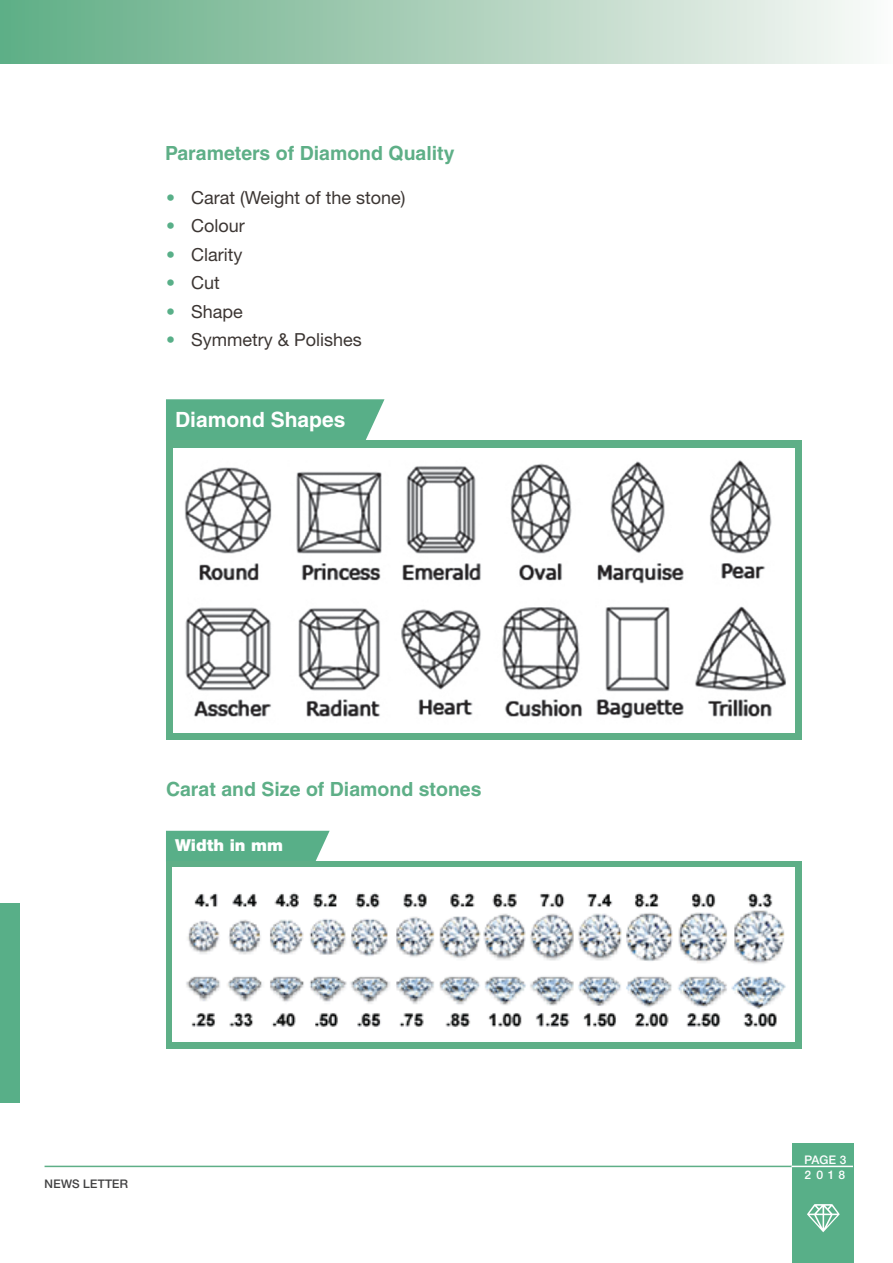
<style>
.page{position:relative;width:893px;height:1263px;background:#fff}
.page>*{position:absolute;margin:0;border:0;box-sizing:border-box;transform-origin:0 0}
.t1{font:700 21px "Helvetica";color:#fff}
.t2{font:700 19.5px "Helvetica";color:#5eaf87}
.t3{font:18px "Helvetica Neue";color:#3c3633}
.t4{font:900 16.5px "Helvetica Neue";color:#fff}
.t5{font:500 12px "Neue Helvetica BQ";letter-spacing:.02em;color:#414142}
.t6{font:500 12px/15px "Neue Helvetica BQ";letter-spacing:.195em;color:#fff}
.s1{color:#58af88}
</style>
<div class="page">
<hr style="left:45px;top:1166px;width:748px;height:1px;background:#5eaf87">
<div style="left:792px;top:1143px;width:61px;height:120px;background:#58af88"></div>
<hr style="left:791px;top:1166px;width:62px;height:1px;background:#fff">
<svg style="left:807px;top:1204px;width:33px;height:28px"></svg>
<div style="left:0;top:903px;width:19px;height:200px;background:#58af88"></div>
<div style="left:166px;top:399px;width:218px;height:41px;background:#58af88"></div>
<div style="left:166px;top:831px;width:164px;height:30px;background:#58af88"></div>
<div style="left:166px;top:441px;width:636px;height:299px;background:#5eaf87"></div>
<div style="left:166px;top:861px;width:636px;height:187px;background:#5eaf87"></div>
<img style="left:174px;top:448px;width:621px;height:284px">
<img style="left:173px;top:868px;width:622px;height:174px">
<div style="left:0;top:0;width:893px;height:63px;background:linear-gradient(to right,#5fab83,#faf8f6)"></div>
<p class="t2" style="left:165px;top:142px;width:291px">Parameters of Diamond Quality</p>
<p class="t3" style="left:166px;top:187px;width:241px"><span class="s1">•</span> Carat (Weight of the stone)</p>
<p class="t3" style="left:166px;top:215px;width:80px"><span class="s1">•</span> Colour</p>
<p class="t3" style="left:166px;top:244px;width:78px"><span class="s1">•</span> Clarity</p>
<p class="t3" style="left:166px;top:272px;width:55px"><span class="s1">•</span> Cut</p>
<p class="t3" style="left:166px;top:301px;width:78px"><span class="s1">•</span> Shape</p>
<p class="t3" style="left:166px;top:329px;width:197px"><span class="s1">•</span> Symmetry &amp; Polishes</p>
<p class="t1" style="left:175px;top:407px;width:172px">Diamond Shapes</p>
<p class="t2" style="left:166px;top:777px;width:317px">Carat and Size of Diamond stones</p>
<p class="t4" style="left:175px;top:835px;width:109px">Width in mm</p>
<p class="t5" style="left:45px;top:1176px;width:85px">NEWS LETTER</p>
<p class="t6" style="left:804px;top:1152px;width:43px">PAGE 3<br>2018</p>
</div>
